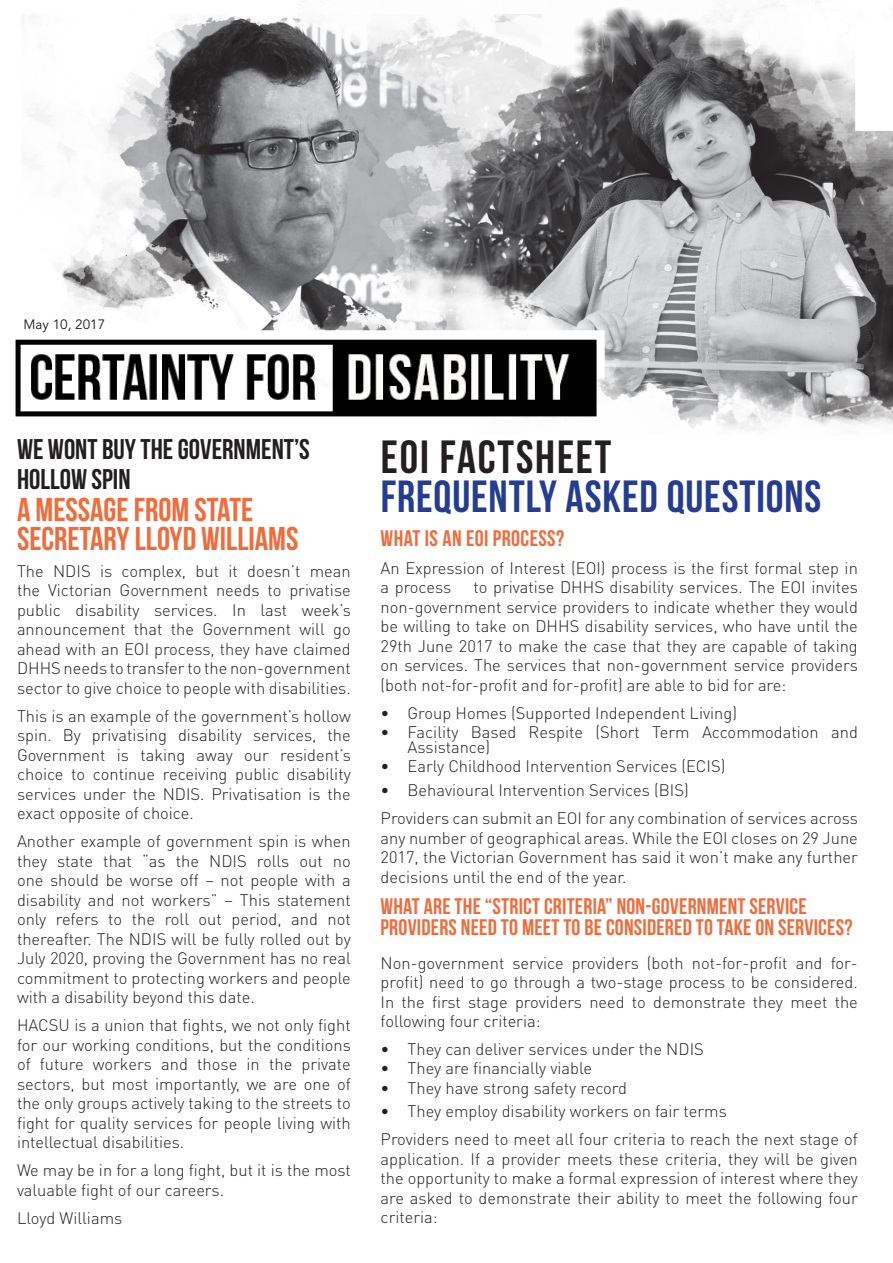
<style>
.page{position:relative;width:893px;height:1263px;background:#fff}
.page>*{position:absolute;margin:0;border:0;box-sizing:border-box;transform-origin:0 0}
.t1{font:700 46.5px "Bebas Neue";letter-spacing:.04em;color:#231f20}
.t2{font:700 45px "Bebas Neue";letter-spacing:.02em;color:#243d91}
.t3{font:700 33px "Bebas Neue";color:#f26b3b}
.t4{font:700 28.5px/30px "Bebas Neue";color:#231f20}
.t5{font:700 22.5px/21px "Bebas Neue";letter-spacing:.01em;color:#f26b3b}
.t6{font:300 16.5px/19.5px "DIN Pro";color:#231f20;text-align:justify}
.t7{font:13.5px "Avenir LT Std";color:#231f20}
</style>
<div class="page">
<img style="left:23px;top:2px;width:870px;height:429px">
<img style="left:15px;top:333px;width:587px;height:87px">
<p class="t7" style="left:23px;top:317px;width:83px">May 10, 2017</p>
<p class="t4" style="left:17px;top:434px;width:294px">WE WONT BUY THE GOVERNMENT’S<br>HOLLOW SPIN</p>
<p class="t3" style="left:17px;top:492px;width:238px">A MESSAGE FROM STATE</p>
<p class="t3" style="left:17px;top:520px;width:283px">SECRETARY LLOYD WILLIAMS</p>
<p class="t6" style="left:17px;top:560px;width:335px">The NDIS is complex, but it doesn’t mean the Victorian Government needs to privatise public disability services. In last week’s announcement that the Government will go ahead with an EOI process, they have claimed DHHS needs to transfer to the non-government sector to give choice to people with disabilities.</p>
<p class="t6" style="left:17px;top:705px;width:335px">This is an example of the government’s hollow spin. By privatising disability services, the Government is taking away our resident’s choice to continue receiving public disability services under the NDIS. Privatisation is the exact opposite of choice.</p>
<p class="t6" style="left:17px;top:831px;width:335px">Another example of government spin is when they state that “as the NDIS rolls out no one should be worse off – not people with a disability and not workers” – This statement only refers to the roll out period, and not thereafter. The NDIS will be fully rolled out by July 2020, proving the Government has no real commitment to protecting workers and people with a disability beyond this date.</p>
<p class="t6" style="left:17px;top:1015px;width:335px">HACSU is a union that fights, we not only fight for our working conditions, but the conditions of future workers and those in the private sectors, but most importantly, we are one of the only groups actively taking to the streets to fight for quality services for people living with intellectual disabilities.</p>
<p class="t6" style="left:17px;top:1160px;width:335px">We may be in for a long fight, but it is the most valuable fight of our careers.</p>
<p class="t6" style="left:17px;top:1207px;width:107px">Lloyd Williams</p>
<p class="t1" style="left:381px;top:431px;width:232px">EOI FACTSHEET</p>
<p class="t2" style="left:381px;top:471px;width:442px">FREQUENTLY ASKED QUESTIONS</p>
<p class="t5" style="left:381px;top:527px;width:185px">WHAT IS AN EOI PROCESS?</p>
<p class="t6" style="left:381px;top:557px;width:479px">An Expression of Interest (EOI) process is the first formal step in a process</p>
<p class="t6" style="left:381px;top:577px;width:479px;text-indent:93px">to privatise DHHS disability services. The EOI invites non-government service providers to indicate whether they would be willing to take on DHHS disability services, who have until the 29th June 2017 to make the case that they are capable of taking on services. The services that non-government service providers (both not-for-profit and for-profit) are able to bid for are:</p>
<p class="t6" style="left:381px;top:702px;width:358px">• Group Homes (Supported Independent Living)</p>
<p class="t6" style="left:408px;top:724px;width:452px;line-height:15px;text-indent:-27px">• Facility Based Respite (Short Term Accommodation and<br>Assistance)</p>
<p class="t6" style="left:381px;top:756px;width:346px">• Early Childhood Intervention Services (ECIS)</p>
<p class="t6" style="left:381px;top:780px;width:310px">• Behavioural Intervention Services (BIS)</p>
<p class="t6" style="left:381px;top:808px;width:479px">Providers can submit an EOI for any combination of services across any number of geographical areas. While the EOI closes on 29 June 2017, the Victorian Government has said it won’t make any further decisions until the end of the year.</p>
<p class="t5" style="left:381px;top:895px;width:473px">WHAT ARE THE “STRICT CRITERIA” NON-GOVERNMENT SERVICE<br>PROVIDERS NEED TO MEET TO BE CONSIDERED TO TAKE ON SERVICES?</p>
<p class="t6" style="left:381px;top:952px;width:479px">Non-government service providers (both not-for-profit and for&shy;profit) need to go through a two-stage process to be considered.<br>In the first stage providers need to demonstrate they meet the following four criteria:</p>
<p class="t6" style="left:381px;top:1039px;width:325px">• They can deliver services under the NDIS</p>
<p class="t6" style="left:381px;top:1058px;width:213px">• They are financially viable</p>
<p class="t6" style="left:381px;top:1077px;width:248px">• They have strong safety record</p>
<p class="t6" style="left:381px;top:1101px;width:348px">• They employ disability workers on fair terms</p>
<p class="t6" style="left:381px;top:1129px;width:479px">Providers need to meet all four criteria to reach the next stage of application. If a provider meets these criteria, they will be given the opportunity to make a formal expression of interest where they are asked to demonstrate their ability to meet the following four criteria:</p>
</div>
